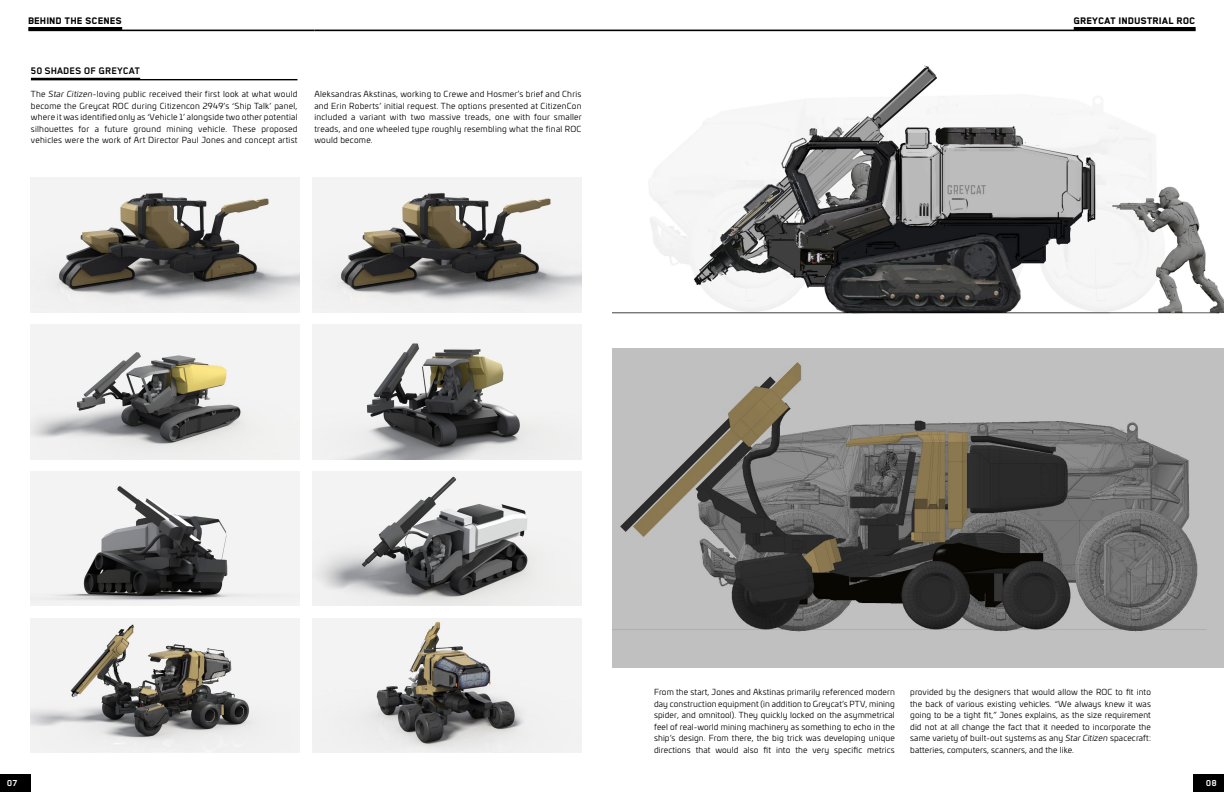
<style>
.page{position:relative;width:1224px;height:792px;background:#fff}
.page>*{position:absolute;margin:0;border:0;box-sizing:border-box;transform-origin:0 0}
.t1{font:800 11px "Blender Pro";letter-spacing:.01em;color:#000}
.t2{font:700 11px "Blender Pro";color:#000}
.t3{font:700 10px "Blender Pro";color:#fff}
.t4{font:8.2px/11.5px "Univia Pro";letter-spacing:.015em;color:#000;text-align:justify}
.s1{font-style:italic}
</style>
<div class="page">
<hr style="left:31px;top:79px;width:266px;height:1px;background:#000">
<hr style="left:31px;top:78px;width:109px;height:1px;background:#000">
<img style="left:313px;top:618px;width:269px;height:135px">
<img style="left:612px;top:349px;width:612px;height:319px">
<img style="left:31px;top:178px;width:269px;height:134px">
<img style="left:313px;top:178px;width:269px;height:134px">
<img style="left:31px;top:618px;width:269px;height:135px">
<img style="left:612px;top:65px;width:612px;height:249px">
<img style="left:31px;top:325px;width:269px;height:134px">
<img style="left:31px;top:471px;width:269px;height:135px">
<img style="left:313px;top:325px;width:269px;height:134px">
<img style="left:313px;top:471px;width:269px;height:135px">
<hr style="left:28px;top:30px;width:286px;height:1px;background:#000">
<hr style="left:28px;top:27px;width:94px;height:3px;background:#000">
<hr style="left:314px;top:30px;width:882px;height:1px;background:#000">
<hr style="left:1074px;top:27px;width:122px;height:3px;background:#000">
<div style="left:1193px;top:774px;width:31px;height:18px;background:#000"></div>
<div style="left:0;top:774px;width:31px;height:18px;background:#000"></div>
<h1 class="t1" style="left:28px;top:15px;width:95px">BEHIND THE SCENES</h1>
<h1 class="t1" style="left:1074px;top:15px;width:123px">GREYCAT INDUSTRIAL ROC</h1>
<h1 class="t2" style="left:31px;top:65px;width:111px">50 SHADES OF GREYCAT</h1>
<p class="t4" style="left:31px;top:88px;width:268px">The <span class="s1">Star Citizen</span>-loving public received their first look at what would become the Greycat ROC during Citizencon 2949’s ‘Ship Talk’ panel, where it was identified only as ‘Vehicle 1’ alongside two other potential silhouettes for a future ground mining vehicle. These proposed vehicles were the work of Art Director Paul Jones and concept artist</p>
<p class="t4" style="left:314px;top:88px;width:269px">Aleksandras Akstinas, working to Crewe and Hosmer’s brief and Chris and Erin Roberts’ initial request. The options presented at CitizenCon included a variant with two massive treads, one with four smaller treads, and one wheeled type roughly resembling what the final ROC would become.</p>
<p class="t3" style="left:7px;top:778px;width:12px">07</p>
<p class="t4" style="left:654px;top:686px;width:242px">From the start, Jones and Akstinas primarily referenced modern day construction equipment (in addition to Greycat’s PTV, mining spider, and omnitool). They quickly locked on the asymmetrical feel of real-world mining machinery as something to echo in the ship’s design. From there, the big trick was developing unique directions that would also fit into the very specific metrics</p>
<p class="t4" style="left:910px;top:686px;width:242px">provided by the designers that would allow the ROC to fit into the back of various existing vehicles. “We always knew it was going to be a tight fit,” Jones explains, as the size requirement did not at all change the fact that it needed to incorporate the same variety of built-out systems as any <span class="s1">Star Citizen</span> spacecraft: batteries, computers, scanners, and the like.</p>
<p class="t3" style="left:1206px;top:777px;width:12px">08</p>
</div>
